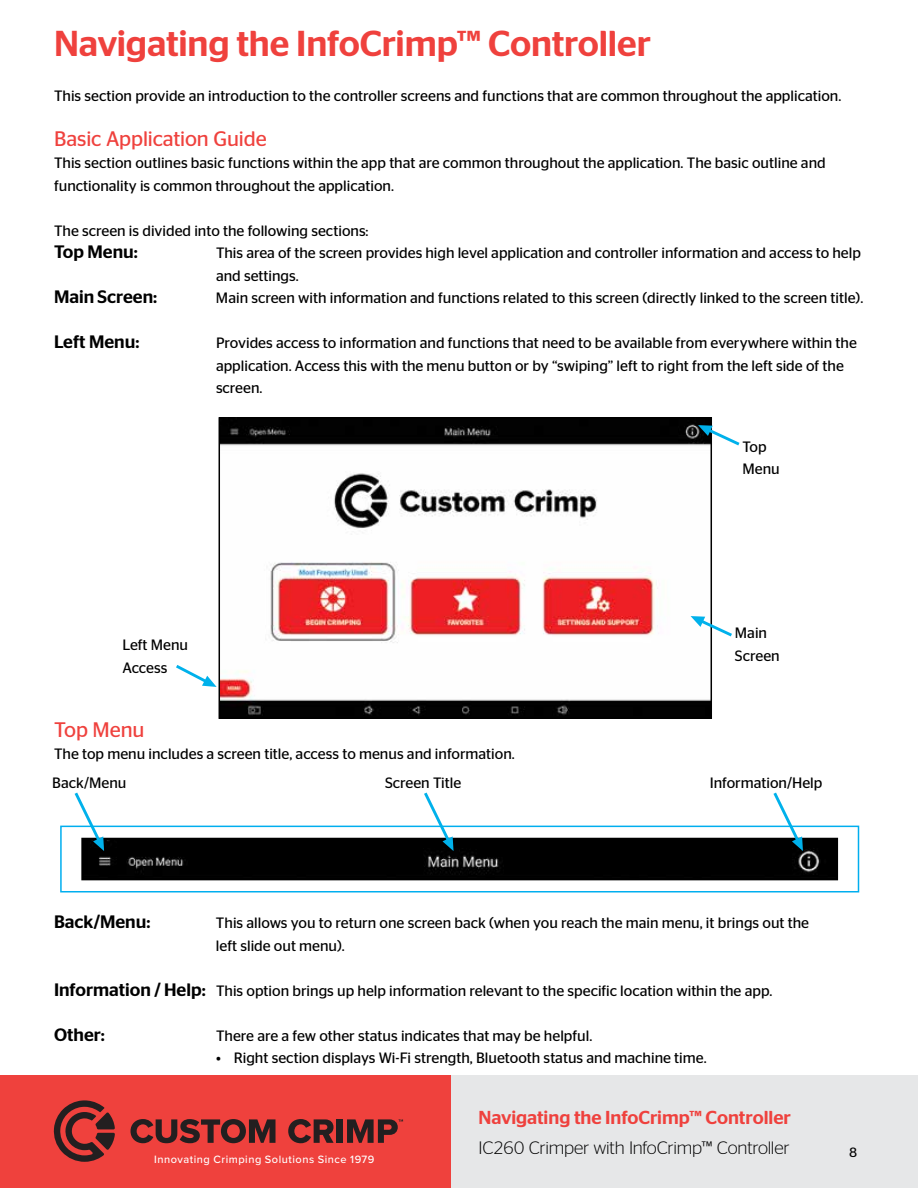
<style>
.page{position:relative;width:918px;height:1188px;background:#fff}
.page>*{position:absolute;margin:0;border:0;box-sizing:border-box;transform-origin:0 0}
.t1{font:500 36px "Continental Stag Sans";letter-spacing:-.005em;color:#ef413d}
.t2{font:21px "Continental Stag Sans";letter-spacing:-.005em;color:#ef413d}
.t3{font:500 18.75px "Continental Stag Sans";color:#ef413d}
.t4{font:500 18px "Continental Stag Sans";color:#000}
.t5{font:300 18px "Continental Stag Sans";letter-spacing:-.015em;color:#000}
.t6{font:15px/22.5px "Continental Stag Sans";color:#000}
.t7{font:13.5px "Continental Stag Sans";color:#000}
.t8{font:500 10.95px "Proxima Nova";letter-spacing:.045em;color:#fff}
.s1{font-weight:500;font-size:18px}
</style>
<div class="page">
<div style="left:256px;top:1076px;width:662px;height:112px;background:#e6e7e8"></div>
<div style="left:0;top:1076px;width:451px;height:112px;background:#ef413d"></div>
<svg style="left:53px;top:1100px;width:62px;height:62px"></svg>
<svg style="left:131px;top:1119px;width:145px;height:24px"></svg>
<svg style="left:288px;top:1119px;width:46px;height:24px"></svg>
<div style="left:337px;top:1119px;width:6px;height:24px;background:#231f20"></div>
<svg style="left:347px;top:1119px;width:56px;height:24px"></svg>
<div style="left:60px;top:826px;width:799px;height:66px;border:2px solid #00aeef"></div>
<div style="left:84px;top:841px;width:751px;height:36px;background:#000"></div>
<div style="left:81px;top:838px;width:757px;height:42px;border:2px solid #000"></div>
<img style="left:222px;top:420px;width:487px;height:296px">
<div style="left:219px;top:417px;width:493px;height:302px;border:2px solid #000"></div>
<svg style="left:698px;top:425px;width:42px;height:20px"></svg>
<svg style="left:691px;top:616px;width:41px;height:20px"></svg>
<svg style="left:176px;top:665px;width:41px;height:22px"></svg>
<svg style="left:75px;top:793px;width:29px;height:58px"></svg>
<svg style="left:424px;top:793px;width:30px;height:58px"></svg>
<svg style="left:773px;top:793px;width:30px;height:58px"></svg>
<h1 class="t1" style="left:54px;top:22px;width:599px">Navigating the InfoCrimp™ Controller</h1>
<p class="t6" style="left:54px;top:84px;width:789px">This section provide an introduction to the controller screens and functions that are common throughout the application.</p>
<h2 class="t2" style="left:54px;top:127px;width:214px">Basic Application Guide</h2>
<p class="t6" style="left:54px;top:152px;width:773px">This section outlines basic functions within the app that are common throughout the application. The basic outline and functionality is common throughout the application.</p>
<p class="t6" style="left:54px;top:219px;width:316px">The screen is divided into the following sections:</p>
<p class="t4" style="left:54px;top:242px;width:85px">Top Menu:</p>
<p class="t6" style="left:216px;top:242px;width:646px">This area of the screen provides high level application and controller information and access to help and settings.</p>
<p class="t4" style="left:54px;top:287px;width:105px">Main Screen:</p>
<p class="t6" style="left:216px;top:287px;width:649px">Main screen with information and functions related to this screen (directly linked to the screen title).</p>
<p class="t4" style="left:54px;top:332px;width:87px">Left Menu:</p>
<p class="t6" style="left:216px;top:332px;width:642px">Provides access to information and functions that need to be available from everywhere within the application. Access this with the menu button or by “swiping” left to right from the left side of the screen.</p>
<p class="t6" style="left:122px;top:634px;width:67px">Left Menu<br>Access</p>
<h2 class="t2" style="left:54px;top:718px;width:92px">Top Menu</h2>
<p class="t6" style="left:54px;top:743px;width:462px">The top menu includes a screen title, access to menus and information.</p>
<p class="t6" style="left:742px;top:435px;width:39px">Top<br>Menu</p>
<p class="t6" style="left:735px;top:622px;width:46px">Main<br>Screen</p>
<p class="t6" style="left:52px;top:771px;width:76px">Back/Menu</p>
<p class="t6" style="left:385px;top:771px;width:78px">Screen Title</p>
<p class="t6" style="left:710px;top:771px;width:114px">Information/Help</p>
<p class="t4" style="left:54px;top:911px;width:98px">Back/Menu:</p>
<p class="t6" style="left:216px;top:912px;width:595px">This allows you to return one screen back (when you reach the main menu, it brings out the left slide out menu).</p>
<p class="t6" style="left:54px;top:979px;width:720px"><span class="s1">Information / Help:</span> This option brings up help information relevant to the specific location within the app.</p>
<p class="t4" style="left:54px;top:1024px;width:52px">Other:</p>
<p class="t6" style="left:216px;top:1024px;width:378px">There are a few other status indicates that may be helpful.</p>
<p class="t6" style="left:216px;top:1047px;width:492px">• Right section displays Wi-Fi strength, Bluetooth status and machine time.</p>
<p class="t8" style="left:154px;top:1151px;width:222px">Innovating Crimping Solutions Since 1979</p>
<p class="t3" style="left:478px;top:1106px;width:314px">Navigating the InfoCrimp™ Controller</p>
<p class="t5" style="left:478px;top:1138px;width:313px">IC260 Crimper with InfoCrimp™ Controller</p>
<p class="t7" style="left:849px;top:1145px;width:10px">8</p>
</div>
